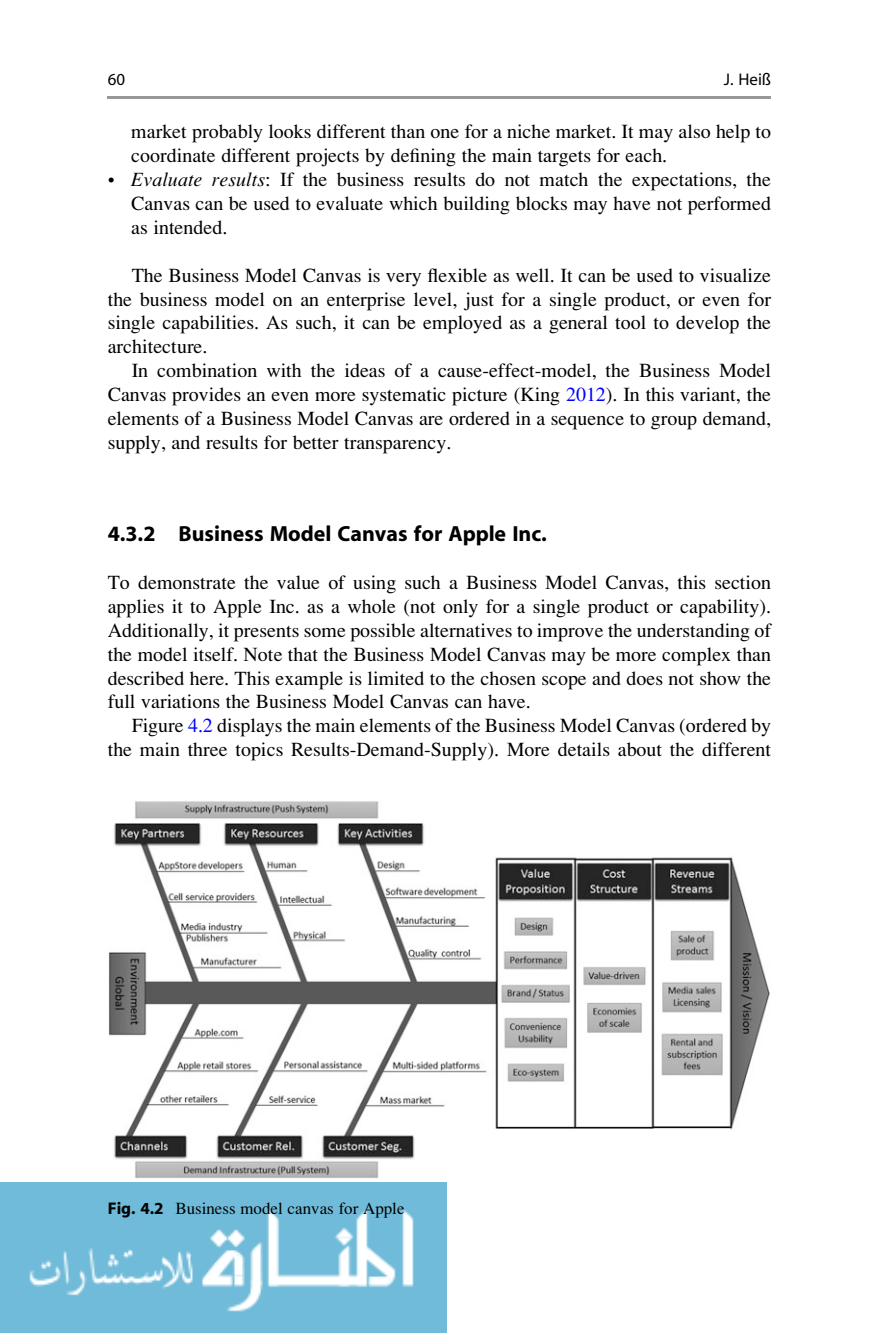
<style>
.page{position:relative;width:879px;height:1333px;background:#fff}
.page>*{position:absolute;margin:0;border:0;box-sizing:border-box;transform-origin:0 0}
.t1{font:22px "Cwkrml Qnnknk Hchkmt Adv P4 A07 FF";color:#000}
.t2{font:20px/24px "Cnyrdr Qrgtnj Lnfgnb Adv P6975";color:#000;text-align:justify}
.t3{font:17px "Cnyrdr Qrgtnj Lnfgnb Adv P6975";color:#000}
.t4{font:17px "Htmkhf Tcvrsp Bvvstk Adv P49 E930";color:#000}
.s1{font-family:"Fhmfvh Fldfgj Frnmtc Adv P696 A"}
.s2{color:#00f}
.s3{font-family:"Cwkrml Qnnknk Hchkmt Adv P4 A07 FF"}
</style>
<div class="page">
<img style="left:0;top:1182px;width:446px;height:150px">
<img style="left:109px;top:801px;width:661px;height:377px">
<hr style="left:108px;top:96px;width:663px;height:2px;background:#989898">
<p class="t4" style="left:108px;top:73px;width:19px">60</p>
<p class="t4" style="left:724px;top:73px;width:49px">J. Heiß</p>
<p class="t2" style="left:131px;top:121px;width:641px">market probably looks different than one for a niche market. It may also help to coordinate different projects by defining the main targets for each.</p>
<p class="t2" style="left:131px;top:169px;width:641px;text-indent:-23px">• <span class="s1">Evaluate results</span>: If the business results do not match the expectations, the Canvas can be used to evaluate which building blocks may have not performed as intended.</p>
<p class="t2" style="left:108px;top:265px;width:665px;text-indent:24px">The Business Model Canvas is very flexible as well. It can be used to visualize the business model on an enterprise level, just for a single product, or even for single capabilities. As such, it can be employed as a general tool to develop the architecture.</p>
<p class="t2" style="left:108px;top:361px;width:665px;text-indent:24px">In combination with the ideas of a cause-effect-model, the Business Model Canvas provides an even more systematic picture (King <span class="s2">2012</span>). In this variant, the elements of a Business Model Canvas are ordered in a sequence to group demand, supply, and results for better transparency.</p>
<p class="t1" style="left:108px;top:525px;width:441px">4.3.2 Business Model Canvas for Apple Inc.</p>
<p class="t2" style="left:108px;top:572px;width:665px">To demonstrate the value of using such a Business Model Canvas, this section applies it to Apple Inc. as a whole (not only for a single product or capability).<br>Additionally, it presents some possible alternatives to improve the understanding of the model itself. Note that the Business Model Canvas may be more complex than described here. This example is limited to the chosen scope and does not show the full variations the Business Model Canvas can have.</p>
<p class="t2" style="left:108px;top:715px;width:665px;text-align:right">Figure <span class="s2">4.2</span> displays the main elements of the Business Model Canvas (ordered by the main three topics Results-Demand-Supply). More details about the different</p>
<p class="t3" style="left:108px;top:1202px;width:298px"><span class="s3">Fig. 4.2</span> Business model canvas for Apple</p>
</div>
